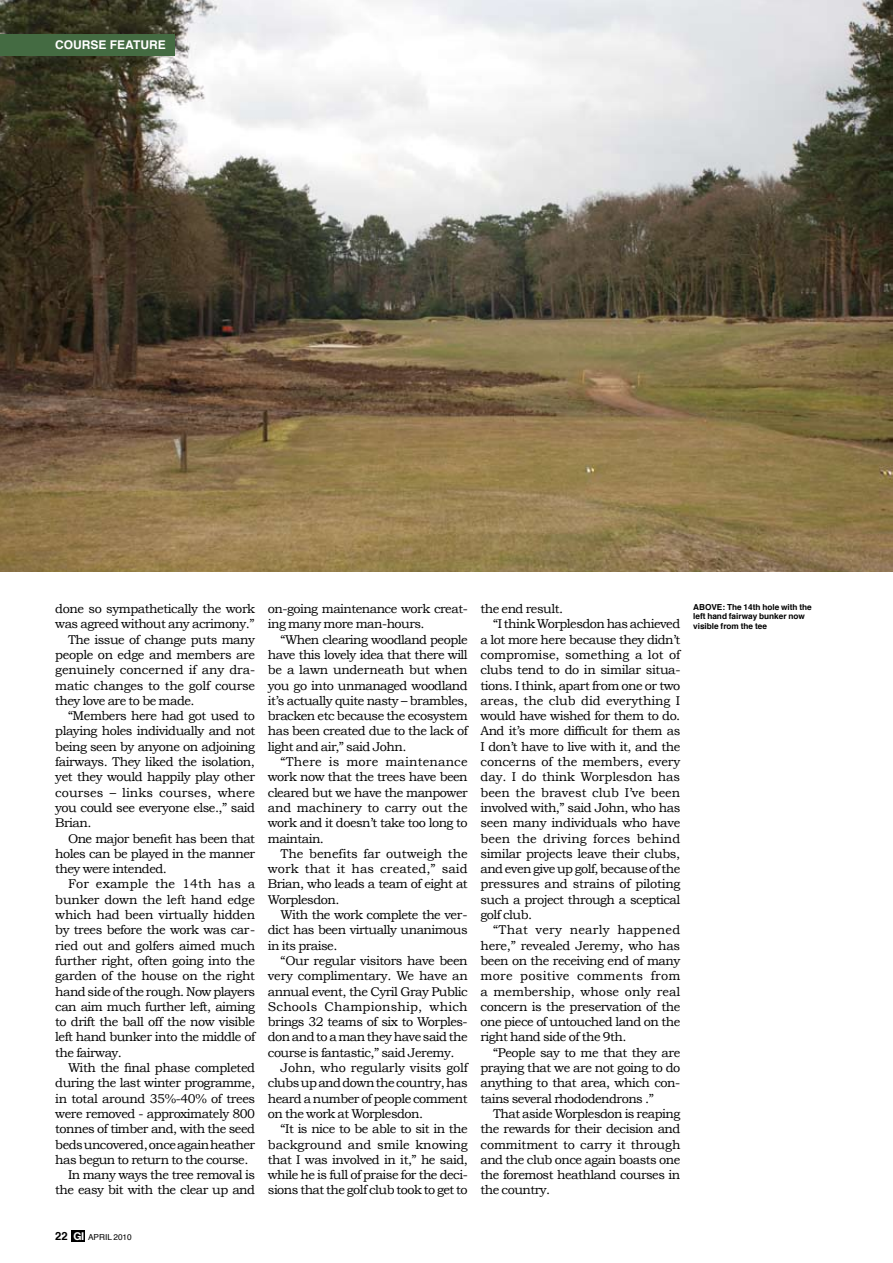
<style>
.page{position:relative;width:893px;height:1263px;background:#fff}
.page>*{position:absolute;margin:0;border:0;box-sizing:border-box;transform-origin:0 0}
.t1{font:12.75px/15.3px "Bookman Old Style";letter-spacing:-.04em;color:#000;text-align:justify}
.t2{font:12.75px "Bookman Old Style";letter-spacing:-.02em;color:#000}
.t3{font:12.75px "Bookman Old Style";letter-spacing:-.005em;color:#000}
.t4{font:12.75px "Bookman Old Style";letter-spacing:.005em;color:#000}
.t5{font:12.75px "Bookman Old Style";letter-spacing:-.015em;color:#000}
.t6{font:12.75px "Bookman Old Style";color:#000}
.t7{font:12.75px "Bookman Old Style";letter-spacing:.02em;color:#000}
.t8{font:12.75px "Bookman Old Style";letter-spacing:-.01em;color:#000}
.t9{font:12.75px "Bookman Old Style";letter-spacing:.01em;color:#000}
.t10{font:700 12px "Helvetica";color:#fff}
.t11{font:700 8.25px/9.8px "Helvetica";color:#000}
.t12{font:8.25px "Helvetica";color:#000}
.s1{font-weight:700;font-size:11.25px}
.s2{font-family:"Helvetica Neue";font-weight:700;font-size:10.8px;color:#fff}
</style>
<div class="page">
<img style="left:0;top:0;width:893px;height:572px">
<div style="left:71px;top:1230px;width:14px;height:11px;background:#000"></div>
<div style="left:0;top:34px;width:174px;height:21px;background:#446b42"></div>
<p class="t10" style="left:55px;top:35px;width:110px">COURSE Feature</p>
<p class="t1" style="left:55px;top:601px;width:201px">done so sympathetically the work</p>
<p class="t1" style="left:55px;top:616px;width:201px">was agreed without any acrimony.”</p>
<p class="t1" style="left:68px;top:632px;width:188px">The issue of change puts many</p>
<p class="t1" style="left:55px;top:647px;width:201px">people on edge and members are</p>
<p class="t3" style="left:55px;top:662px;width:201px">genuinely concerned if any dra-</p>
<p class="t2" style="left:55px;top:678px;width:201px">matic changes to the golf course</p>
<p class="t1" style="left:55px;top:693px;width:141px">they love are to be made.</p>
<p class="t1" style="left:68px;top:708px;width:188px">“Members here had got used to</p>
<p class="t1" style="left:55px;top:723px;width:201px">playing holes individually and not</p>
<p class="t1" style="left:55px;top:739px;width:201px">being seen by anyone on adjoining</p>
<p class="t1" style="left:55px;top:754px;width:201px">fairways. They liked the isolation,</p>
<p class="t1" style="left:55px;top:769px;width:201px">yet they would happily play other</p>
<p class="t4" style="left:55px;top:785px;width:201px">courses – links courses, where</p>
<p class="t1" style="left:55px;top:800px;width:201px">you could see everyone else.,” said</p>
<p class="t1" style="left:55px;top:815px;width:38px">Brian.</p>
<p class="t1" style="left:68px;top:830px;width:189px">One major benefit has been that</p>
<p class="t1" style="left:55px;top:846px;width:201px">holes can be played in the manner</p>
<p class="t1" style="left:55px;top:861px;width:113px">they were intended.</p>
<p class="t9" style="left:68px;top:877px;width:189px">For example the 14th has a</p>
<p class="t5" style="left:55px;top:892px;width:201px">bunker down the left hand edge</p>
<p class="t5" style="left:55px;top:907px;width:201px">which had been virtually hidden</p>
<p class="t1" style="left:55px;top:922px;width:201px">by trees before the work was car-</p>
<p class="t1" style="left:55px;top:938px;width:201px">ried out and golfers aimed much</p>
<p class="t1" style="left:55px;top:953px;width:201px">further right, often going into the</p>
<p class="t2" style="left:55px;top:968px;width:201px">garden of the house on the right</p>
<p class="t1" style="left:55px;top:983px;width:201px">hand side of the rough. Now players</p>
<p class="t1" style="left:55px;top:999px;width:201px">can aim much further left, aiming</p>
<p class="t1" style="left:55px;top:1014px;width:201px">to drift the ball off the now visible</p>
<p class="t1" style="left:55px;top:1029px;width:201px">left hand bunker into the middle of</p>
<p class="t1" style="left:55px;top:1045px;width:68px">the fairway.</p>
<p class="t1" style="left:68px;top:1060px;width:189px">With the final phase completed</p>
<p class="t1" style="left:55px;top:1075px;width:201px">during the last winter programme,</p>
<p class="t1" style="left:55px;top:1091px;width:201px">in total around 35%-40% of trees</p>
<p class="t1" style="left:55px;top:1106px;width:201px">were removed - approximately 800</p>
<p class="t1" style="left:55px;top:1121px;width:201px">tonnes of timber and, with the seed</p>
<p class="t1" style="left:55px;top:1136px;width:201px">beds uncovered, once again heather</p>
<p class="t1" style="left:55px;top:1152px;width:195px">has begun to return to the course.</p>
<p class="t1" style="left:68px;top:1167px;width:189px">In many ways the tree removal is</p>
<p class="t1" style="left:55px;top:1182px;width:201px">the easy bit with the clear up and</p>
<p class="t1" style="left:268px;top:601px;width:201px">on-going maintenance work creat&shy;ing many more man-hours.</p>
<p class="t1" style="left:268px;top:632px;width:201px;text-indent:13px">“When clearing woodland people have this lovely idea that there will be a lawn underneath but when you go into unmanaged woodland it’s actually quite nasty – brambles, bracken etc because the ecosystem has been created due to the lack of light and air,” said John.</p>
<p class="t1" style="left:268px;top:754px;width:201px;text-indent:13px">“There is more maintenance work now that the trees have been cleared but we have the manpower and machinery to carry out the work and it doesn’t take too long to maintain.</p>
<p class="t1" style="left:268px;top:846px;width:201px;text-indent:13px">The benefits far outweigh the work that it has created,” said Brian, who leads a team of eight at Worplesdon.</p>
<p class="t1" style="left:268px;top:907px;width:201px;text-indent:13px">With the work complete the ver&shy;dict has been virtually unanimous in its praise.</p>
<p class="t1" style="left:268px;top:953px;width:201px;text-indent:13px">“Our regular visitors have been very complimentary. We have an annual event, the Cyril Gray Public Schools Championship, which brings 32 teams of six to Worples&shy;don and to a man they have said the course is fantastic,” said Jeremy.</p>
<p class="t1" style="left:268px;top:1060px;width:201px;text-indent:13px">John, who regularly visits golf clubs up and down the country, has heard a number of people comment on the work at Worplesdon.</p>
<p class="t1" style="left:268px;top:1121px;width:201px;text-indent:13px">“It is nice to be able to sit in the background and smile knowing that I was involved in it,” he said, while he is full of praise for the deci&shy;sions that the golf club took to get to</p>
<p class="t1" style="left:480px;top:601px;width:84px">the end result.</p>
<p class="t1" style="left:493px;top:616px;width:189px">“I think Worplesdon has achieved</p>
<p class="t1" style="left:480px;top:632px;width:201px">a lot more here because they didn’t</p>
<p class="t3" style="left:480px;top:647px;width:201px">compromise, something a lot of</p>
<p class="t1" style="left:480px;top:662px;width:201px">clubs tend to do in similar situa-</p>
<p class="t1" style="left:480px;top:677px;width:201px">tions. I think, apart from one or two</p>
<p class="t3" style="left:480px;top:693px;width:201px">areas, the club did everything I</p>
<p class="t1" style="left:480px;top:708px;width:201px">would have wished for them to do.</p>
<p class="t1" style="left:480px;top:723px;width:201px">And it’s more difficult for them as</p>
<p class="t1" style="left:480px;top:739px;width:201px">I don’t have to live with it, and the</p>
<p class="t8" style="left:480px;top:754px;width:201px">concerns of the members, every</p>
<p class="t3" style="left:480px;top:770px;width:201px">day. I do think Worplesdon has</p>
<p class="t6" style="left:480px;top:785px;width:201px">been the bravest club I’ve been</p>
<p class="t1" style="left:480px;top:800px;width:201px">involved with,” said John, who has</p>
<p class="t2" style="left:480px;top:815px;width:201px">seen many individuals who have</p>
<p class="t4" style="left:480px;top:831px;width:201px">been the driving forces behind</p>
<p class="t1" style="left:480px;top:846px;width:201px">similar projects leave their clubs,</p>
<p class="t1" style="left:480px;top:861px;width:201px">and even give up golf, because of the</p>
<p class="t2" style="left:480px;top:877px;width:201px">pressures and strains of piloting</p>
<p class="t1" style="left:480px;top:892px;width:201px">such a project through a sceptical</p>
<p class="t1" style="left:480px;top:907px;width:53px">golf club.</p>
<p class="t7" style="left:493px;top:923px;width:189px">“That very nearly happened</p>
<p class="t2" style="left:480px;top:938px;width:201px">here,” revealed Jeremy, who has</p>
<p class="t1" style="left:480px;top:953px;width:201px">been on the receiving end of many</p>
<p class="t7" style="left:480px;top:968px;width:201px">more positive comments from</p>
<p class="t6" style="left:480px;top:984px;width:201px">a membership, whose only real</p>
<p class="t1" style="left:480px;top:999px;width:201px">concern is the preservation of the</p>
<p class="t1" style="left:480px;top:1014px;width:201px">one piece of untouched land on the</p>
<p class="t1" style="left:480px;top:1029px;width:148px">right hand side of the 9th.</p>
<p class="t1" style="left:493px;top:1045px;width:189px">“People say to me that they are</p>
<p class="t1" style="left:480px;top:1060px;width:201px">praying that we are not going to do</p>
<p class="t1" style="left:480px;top:1075px;width:201px">anything to that area, which con-</p>
<p class="t1" style="left:480px;top:1091px;width:175px">tains several rhododendrons .”</p>
<p class="t1" style="left:493px;top:1106px;width:189px">That aside Worplesdon is reaping</p>
<p class="t1" style="left:480px;top:1121px;width:201px">the rewards for their decision and</p>
<p class="t3" style="left:480px;top:1137px;width:201px">commitment to carry it through</p>
<p class="t1" style="left:480px;top:1152px;width:201px">and the club once again boasts one</p>
<p class="t1" style="left:480px;top:1167px;width:201px">the foremost heathland courses in</p>
<p class="t1" style="left:480px;top:1182px;width:71px">the country.</p>
<p class="t11" style="left:693px;top:602px;width:120px">ABOVE: The 14th hole with the left hand fairway bunker now visible from the tee</p>
<p class="t12" style="left:55px;top:1231px;width:78px"><span class="s1">22</span> <span class="s2">GI</span> APRIL 2010</p>
</div>
